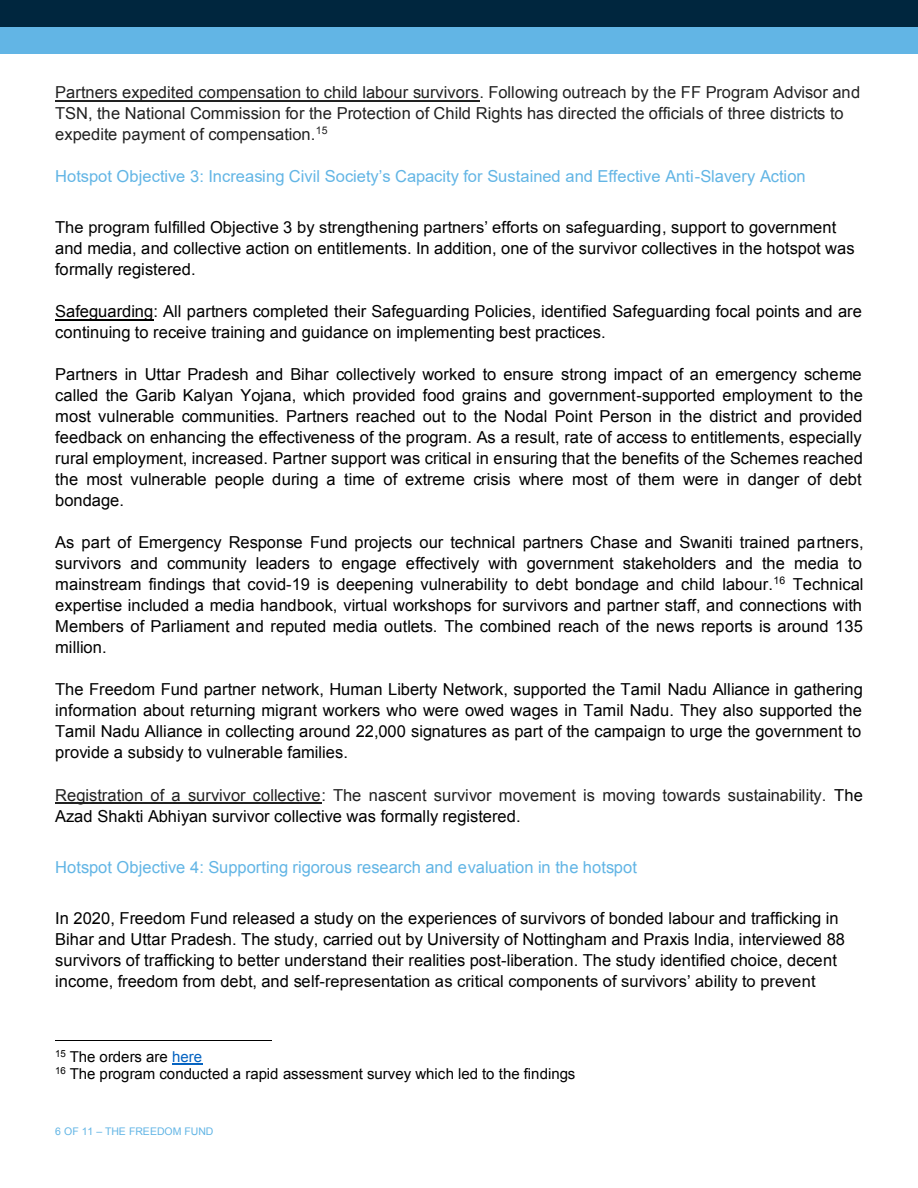
<style>
.page{position:relative;width:918px;height:1188px;background:#fff}
.page>*{position:absolute;margin:0;border:0;box-sizing:border-box;transform-origin:0 0}
.t1{font:16.5px/21px "Arial";letter-spacing:.005em;color:#000}
.t2{font:16.5px/21px "Arial";letter-spacing:.005em;color:#222}
.t3{font:16.5px "Arial";color:#62b5e5}
.t4{font:15px/17.2px "Arial";letter-spacing:-.005em;color:#000}
.t5{font:10.5px "Arial";letter-spacing:-.005em;color:#62b5e5}
.s1{color:#000}
.s2{color:#0563c1}
</style>
<div class="page">
<hr style="left:55px;top:100px;width:424px;height:1px;background:#222">
<hr style="left:55px;top:319px;width:98px;height:1px;background:#000">
<hr style="left:55px;top:802px;width:267px;height:2px;background:#222">
<hr style="left:55px;top:1040px;width:216px;height:1px;background:#000">
<hr style="left:172px;top:1063px;width:31px;height:2px;background:#0563c1">
<div style="left:0;top:27px;width:918px;height:27px;background:#62b5e5"></div>
<div style="left:0;top:0;width:918px;height:27px;background:#00263e"></div>
<p class="t2" style="left:55px;top:82px;width:807px">Partners expedited compensation to child labour survivors. Following outreach by the FF Program Advisor and<br>TSN, the National Commission for the Protection of Child Rights has directed the officials of three districts to expedite payment of compensation.<sup>15</sup></p>
<p class="t3" style="left:55px;top:165px;width:752px">Hotspot Objective 3: Increasing Civil Society’s Capacity for Sustained and Effective Anti-Slavery Action</p>
<p class="t1" style="left:55px;top:217px;width:801px">The program fulfilled Objective 3 by strengthening partners’ efforts on safeguarding, support to government and media, and collective action on entitlements. In addition, one of the survivor collectives in the hotspot was formally registered.</p>
<p class="t1" style="left:55px;top:301px;width:808px">Safeguarding: All partners completed their Safeguarding Policies, identified Safeguarding focal points and are continuing to receive training and guidance on implementing best practices.</p>
<p class="t1" style="left:55px;top:364px;width:809px;text-align:justify">Partners in Uttar Pradesh and Bihar collectively worked to ensure strong impact of an emergency scheme called the Garib Kalyan Yojana, which provided food grains and government-supported employment to the most vulnerable communities. Partners reached out to the Nodal Point Person in the district and provided feedback on enhancing the effectiveness of the program. As a result, rate of access to entitlements, especially rural employment, increased. Partner support was critical in ensuring that the benefits of the Schemes reached the most vulnerable people during a time of extreme crisis where most of them were in danger of debt bondage.</p>
<p class="t1" style="left:55px;top:532px;width:810px;text-align:justify">As part of Emergency Response Fund projects our technical partners Chase and Swaniti trained partners, survivors and community leaders to engage effectively with government stakeholders and the media to mainstream findings that covid-19 is deepening vulnerability to debt bondage and child labour.<sup>16</sup> Technical expertise included a media handbook, virtual workshops for survivors and partner staff, and connections with Members of Parliament and reputed media outlets. The combined reach of the news reports is around 135 million.</p>
<p class="t1" style="left:55px;top:679px;width:809px;text-align:justify">The Freedom Fund partner network, Human Liberty Network, supported the Tamil Nadu Alliance in gathering information about returning migrant workers who were owed wages in Tamil Nadu. They also supported the Tamil Nadu Alliance in collecting around 22,000 signatures as part of the campaign to urge the government to provide a subsidy to vulnerable families.</p>
<p class="t2" style="left:55px;top:784px;width:809px">Registration of a survivor collective: The nascent survivor movement is moving towards sustainability. <span class="s1">The<br>Azad Shakti Abhiyan survivor collective was formally registered.</span></p>
<p class="t3" style="left:55px;top:856px;width:584px">Hotspot Objective 4: Supporting rigorous research and evaluation in the hotspot</p>
<p class="t1" style="left:55px;top:907px;width:791px">In 2020, Freedom Fund released a study on the experiences of survivors of bonded labour and trafficking in Bihar and Uttar Pradesh. The study, carried out by University of Nottingham and Praxis India, interviewed 88 survivors of trafficking to better understand their realities post-liberation. The study identified choice, decent income, freedom from debt, and self-representation as critical components of survivors’ ability to prevent</p>
<p class="t4" style="left:55px;top:1048px;width:522px"><sup>15</sup> The orders are <span class="s2">here<br></span><sup>16</sup> The program conducted a rapid assessment survey which led to the findings</p>
<p class="t5" style="left:55px;top:1125px;width:160px">6 OF 11 – THE FREEDOM FUND</p>
</div>
